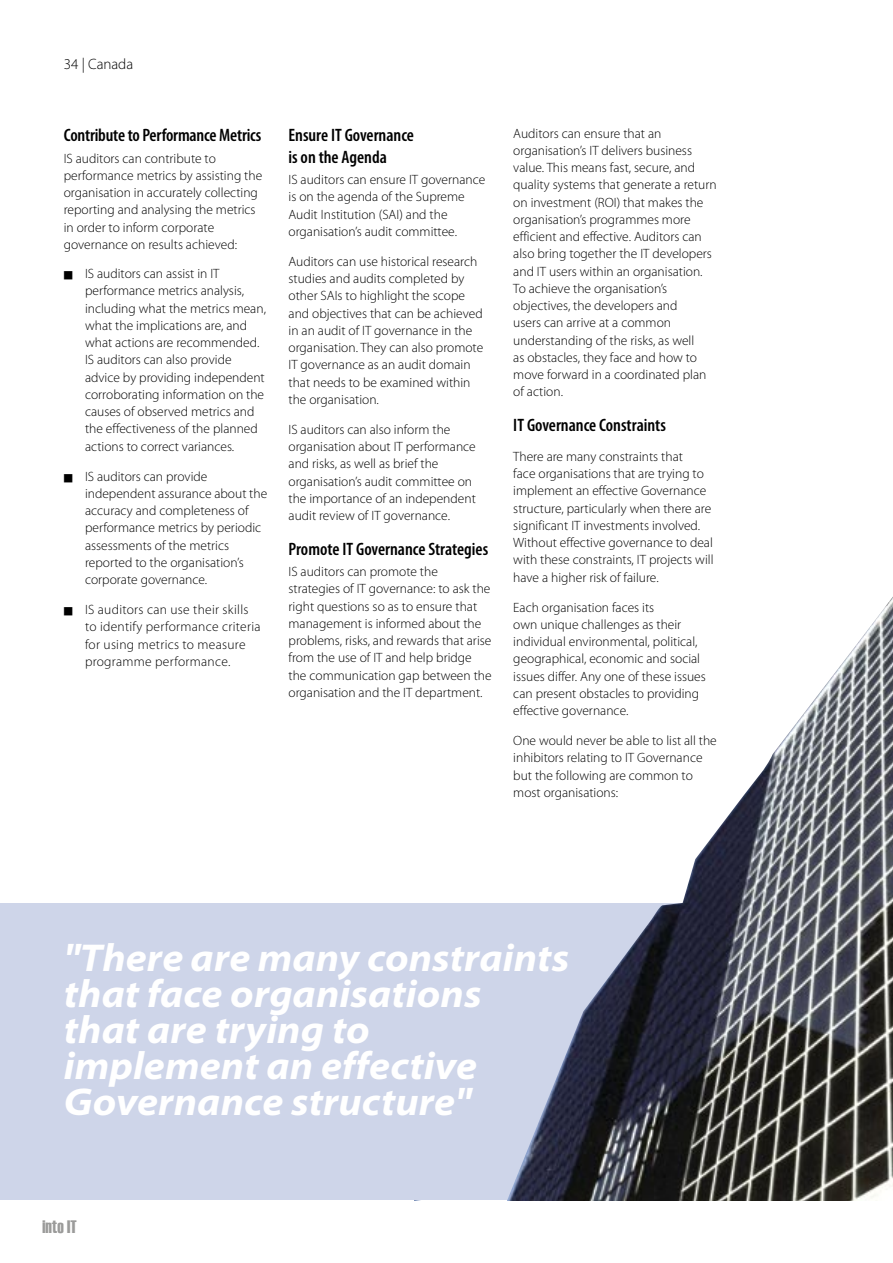
<style>
.page{position:relative;width:893px;height:1263px;background:#fff}
.page>*{position:absolute;margin:0;border:0;box-sizing:border-box;transform-origin:0 0}
.t1{font:italic 700 semi-expanded 39px/36px "Myriad Pro";color:#fff}
.Head_3_new{font:600 condensed 18px/21.6px "Myriad Pro";color:#000}
.Body_Text{font:600 condensed 18px "Myriad Pro";color:#000}
.t2{font:18px "Haettenschweiler";color:#9b9b9a}
.Running_title_and_pa{font:300 15px "Myriad Pro";color:#000}
.Body_Text-2{font:300 13.5px/17.2px "Myriad Pro";color:#000}
.Bullet{font:300 13.5px/17.2px "Myriad Pro";color:#000}
.Bullet-2{font:300 13.5px/17.2px "Myriad Pro";letter-spacing:.02em;color:#000}
</style>
<div class="page">
<div style="left:0;top:903px;width:893px;height:296px;background:#ced5e9"></div>
<img style="left:414px;top:597px;width:479px;height:603px">
<p class="Running_title_and_pa" style="left:64px;top:55px;width:71px">34 | Canada</p>
<p class="Head_3_new" style="left:64px;top:124px;width:199px">Contribute to Performance Metrics</p>
<p class="Body_Text-2" style="left:64px;top:149px;width:200px">IS auditors can contribute to performance metrics by assisting the organisation in accurately collecting reporting and analysing the metrics in order to inform corporate governance on results achieved:</p>
<p class="Bullet" style="left:85px;top:265px;width:182px;text-indent:-21px">■ IS auditors can assist in IT performance metrics analysis, including what the metrics mean, what the implications are, and what actions are recommended.<br>IS auditors can also provide advice by providing independent corroborating information on the causes of observed metrics and the effectiveness of the planned actions to correct variances.</p>
<p class="Bullet" style="left:85px;top:467px;width:184px;text-indent:-21px">■ IS auditors can provide independent assurance about the accuracy and completeness of performance metrics by periodic assessments of the metrics reported to the organisation’s corporate governance.</p>
<p class="Bullet-2" style="left:85px;top:601px;width:177px;text-indent:-21px">■ IS auditors can use their skills to identify performance criteria for using metrics to measure programme performance.</p>
<p class="Head_3_new" style="left:289px;top:124px;width:127px">Ensure IT Governance is on the Agenda</p>
<p class="Body_Text-2" style="left:289px;top:171px;width:198px">IS auditors can ensure IT governance is on the agenda of the Supreme Audit Institution (SAI) and the organisation’s audit committee.</p>
<p class="Body_Text-2" style="left:289px;top:253px;width:196px">Auditors can use historical research studies and audits completed by other SAIs to highlight the scope and objectives that can be achieved in an audit of IT governance in the organisation. They can also promote<br>IT governance as an audit domain that needs to be examined within the organisation.</p>
<p class="Body_Text-2" style="left:289px;top:421px;width:189px">IS auditors can also inform the organisation about IT performance and risks, as well as brief the organisation’s audit committee on the importance of an independent audit review of IT governance.</p>
<p class="Head_3_new" style="left:289px;top:537px;width:201px">Promote IT Governance Strategies</p>
<p class="Body_Text-2" style="left:289px;top:563px;width:205px">IS auditors can promote the strategies of IT governance: to ask the right questions so as to ensure that management is informed about the problems, risks, and rewards that arise from the use of IT and help bridge the communication gap between the organisation and the IT department.</p>
<p class="Body_Text-2" style="left:513px;top:124px;width:205px">Auditors can ensure that an organisation’s IT delivers business value. This means fast, secure, and quality systems that generate a return on investment (ROI) that makes the organisation’s programmes more efficient and effective. Auditors can also bring together the IT developers and IT users within an organisation.<br>To achieve the organisation’s objectives, the developers and<br>users can arrive at a common understanding of the risks, as well<br>as obstacles, they face and how to move forward in a coordinated plan of action.</p>
<p class="Body_Text" style="left:513px;top:414px;width:154px">IT Governance Constraints</p>
<p class="Body_Text-2" style="left:513px;top:448px;width:202px">There are many constraints that<br>face organisations that are trying to implement an effective Governance structure, particularly when there are significant IT investments involved.<br>Without effective governance to deal with these constraints, IT projects will have a higher risk of failure.</p>
<p class="Body_Text-2" style="left:513px;top:598px;width:194px">Each organisation faces its<br>own unique challenges as their individual environmental, political, geographical, economic and social issues differ. Any one of these issues can present obstacles to providing effective governance.</p>
<p class="Body_Text-2" style="left:513px;top:732px;width:205px">One would never be able to list all the inhibitors relating to IT Governance but the following are common to most organisations:</p>
<p class="t1" style="left:64px;top:940px;width:507px">"There are many constraints that face organisations<br>that are trying to implement an effective<br>Governance structure"</p>
<h2 class="t2" style="left:43px;top:1214px;width:36px">into IT</h2>
</div>
